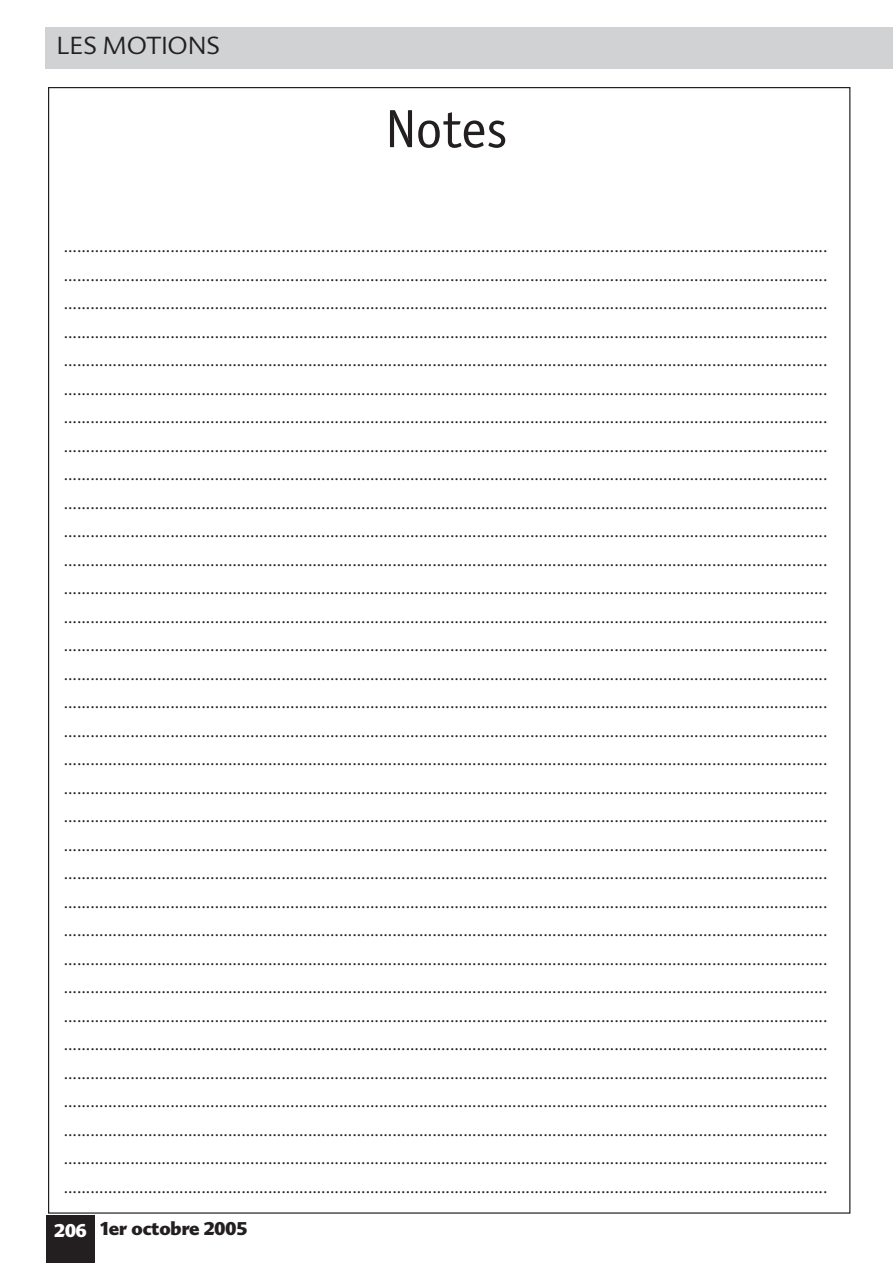
<style>
.page{position:relative;width:893px;height:1263px;background:#fff}
.page>*{position:absolute;margin:0;border:0;box-sizing:border-box;transform-origin:0 0}
.t1{font:54px "Officina Sans Std";color:#231f20}
.t2{font:300 24px "Advert";color:#231f20}
.t3{font:900 18px "Advert";color:#231f20}
.t4{font:15px/28.5px "Officina Sans Std";color:#231f20;text-align:justify}
.s1{color:#fff}
</style>
<div class="page">
<div style="left:46px;top:27px;width:847px;height:41px;background:#d1d2d4"></div>
<div style="left:46px;top:1215px;width:48px;height:48px;background:#231f20"></div>
<h2 class="t2" style="left:57px;top:32px;width:165px">LES MOTIONS</h2>
<h1 class="t1" style="left:385px;top:108px;width:124px">Notes</h1>
<p class="t4" style="left:64px;top:234px;width:765px">............................................................................................................................................................................ ............................................................................................................................................................................ ............................................................................................................................................................................ ............................................................................................................................................................................ ............................................................................................................................................................................ ............................................................................................................................................................................ ............................................................................................................................................................................ ............................................................................................................................................................................ ............................................................................................................................................................................ ............................................................................................................................................................................ ............................................................................................................................................................................ ............................................................................................................................................................................ ............................................................................................................................................................................ ............................................................................................................................................................................ ............................................................................................................................................................................ ............................................................................................................................................................................ ............................................................................................................................................................................ ............................................................................................................................................................................ ............................................................................................................................................................................ ............................................................................................................................................................................ ............................................................................................................................................................................ ............................................................................................................................................................................ ............................................................................................................................................................................ ............................................................................................................................................................................ ............................................................................................................................................................................ ............................................................................................................................................................................ ............................................................................................................................................................................ ............................................................................................................................................................................ ............................................................................................................................................................................ ............................................................................................................................................................................ ............................................................................................................................................................................ ............................................................................................................................................................................ ............................................................................................................................................................................ ............................................................................................................................................................................</p>
<p class="t3" style="left:54px;top:1218px;width:195px"><span class="s1">206</span> 1er octobre 2005</p>
</div>
